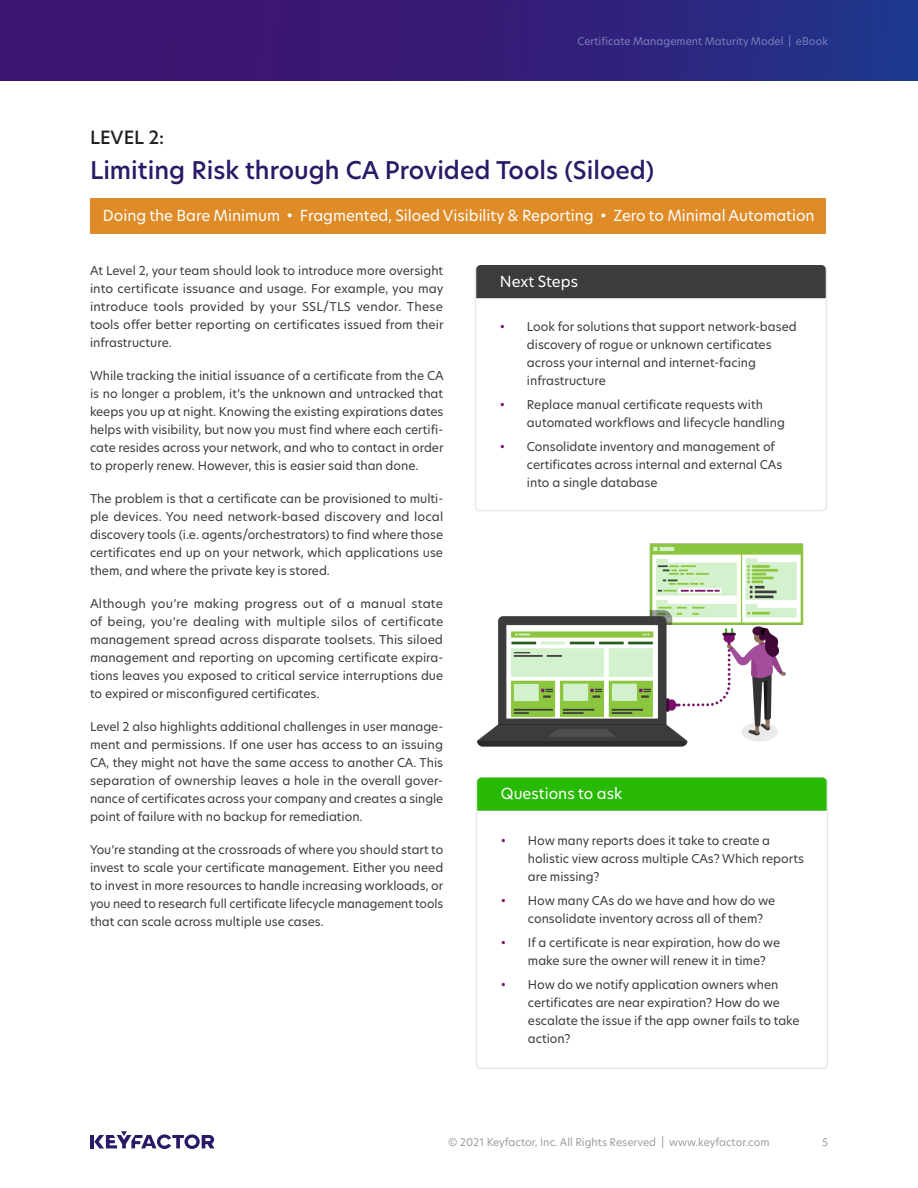
<style>
.page{position:relative;width:918px;height:1188px;background:#fff}
.page>*{position:absolute;margin:0;border:0;box-sizing:border-box;transform-origin:0 0}
.t1{font:500 24px "Hero New";color:#2a1966}
.t2{font:500 18px "Hero New";color:#231f20}
.Body_Lg{font:15px "Hero New";color:#fff}
.Body_5{font:15px "Hero New";color:#fff}
.Body_Normal{font:12px/18px "Hero New";color:#3b3c3c}
.t3{font:10.5px "Hero New";color:#9e9e9e}
.t4{font:10.5px "Hero New";color:#797dbc}
.s1{color:#7d0f6e}
</style>
<div class="page">
<div style="left:0;top:0;width:918px;height:81px;background:linear-gradient(to right,#420c6b,#233188)"></div>
<hr style="left:90px;top:1135px;width:4px;height:13px;background:#2a1966">
<svg style="left:94px;top:1131px;width:121px;height:18px"></svg>
<div style="left:90px;top:198px;width:736px;height:36px;background:#df8b27"></div>
<div style="left:476px;top:777px;width:352px;height:292px;border:2px solid #e8e8e9;border-radius:4px"></div>
<div style="left:477px;top:777px;width:350px;height:34px;background:#28b905"></div>
<img style="left:477px;top:543px;width:327px;height:204px">
<div style="left:475px;top:265px;width:352px;height:246px;border:2px solid #e8e8e9;border-radius:4px"></div>
<div style="left:476px;top:265px;width:350px;height:33px;background:#3c3c3c"></div>
<p class="t4" style="left:577px;top:34px;width:252px">Certificate Management Maturity Model | eBook</p>
<h5 class="t2" style="left:90px;top:126px;width:76px">LEVEL 2:</h5>
<h2 class="t1" style="left:90px;top:154px;width:566px">Limiting Risk through CA Provided Tools (Siloed)</h2>
<p class="Body_Lg" style="left:103px;top:205px;width:713px">Doing the Bare Minimum • Fragmented, Siloed Visibility &amp; Reporting • Zero to Minimal Automation</p>
<p class="Body_Normal" style="left:90px;top:261px;width:355px;text-align:justify">At Level 2, your team should look to introduce more oversight into certificate issuance and usage. For example, you may introduce tools provided by your SSL/TLS vendor. These tools offer better reporting on certificates issued from their infrastructure.</p>
<p class="Body_Normal" style="left:90px;top:366px;width:355px;text-align:justify">While tracking the initial issuance of a certificate from the CA is no longer a problem, it’s the unknown and untracked that keeps you up at night. Knowing the existing expirations dates helps with visibility, but now you must find where each certifi&shy;cate resides across your network, and who to contact in order to properly renew. However, this is easier said than done.</p>
<p class="Body_Normal" style="left:90px;top:489px;width:355px;text-align:justify">The problem is that a certificate can be provisioned to multi&shy;ple devices. You need network-based discovery and local discovery tools (i.e. agents/orchestrators) to find where those certificates end up on your network, which applications use them, and where the private key is stored.</p>
<p class="Body_Normal" style="left:90px;top:594px;width:355px;text-align:justify">Although you’re making progress out of a manual state of being, you’re dealing with multiple silos of certificate management spread across disparate toolsets. This siloed management and reporting on upcoming certificate expira&shy;tions leaves you exposed to critical service interruptions due to expired or misconfigured certificates.</p>
<p class="Body_Normal" style="left:90px;top:717px;width:355px;text-align:justify">Level 2 also highlights additional challenges in user manage&shy;ment and permissions. If one user has access to an issuing CA, they might not have the same access to another CA. This separation of ownership leaves a hole in the overall gover&shy;nance of certificates across your company and creates a single point of failure with no backup for remediation.</p>
<p class="Body_Normal" style="left:90px;top:840px;width:355px;text-align:justify">You’re standing at the crossroads of where you should start to invest to scale your certificate management. Either you need to invest in more resources to handle increasing workloads, or you need to research full certificate lifecycle management tools that can scale across multiple use cases.</p>
<p class="Body_Normal" style="left:528px;top:831px;width:278px;text-indent:-27px"><span class="s1">•</span> How many reports does it take to create a holistic view across multiple CAs? Which reports are missing?</p>
<p class="Body_5" style="left:500px;top:271px;width:80px">Next Steps</p>
<p class="Body_Normal" style="left:527px;top:318px;width:271px;text-indent:-27px"><span class="s1">•</span> Look for solutions that support network-based discovery of rogue or unknown certificates across your internal and internet-facing infrastructure</p>
<p class="Body_Normal" style="left:527px;top:396px;width:259px;text-indent:-27px"><span class="s1">•</span> Replace manual certificate requests with automated workflows and lifecycle handling</p>
<p class="Body_Normal" style="left:527px;top:438px;width:257px;text-indent:-27px"><span class="s1">•</span> Consolidate inventory and management of certificates across internal and external CAs into a single database</p>
<p class="Body_5" style="left:501px;top:783px;width:123px">Questions to ask</p>
<p class="Body_Normal" style="left:528px;top:891px;width:249px;text-indent:-27px"><span class="s1">•</span> How many CAs do we have and how do we consolidate inventory across all of them?</p>
<p class="Body_Normal" style="left:528px;top:933px;width:254px;text-indent:-27px"><span class="s1">•</span> If a certificate is near expiration, how do we make sure the owner will renew it in time?</p>
<p class="Body_Normal" style="left:528px;top:975px;width:273px;text-indent:-27px"><span class="s1">•</span> How do we notify application owners when certificates are near expiration? How do we escalate the issue if the app owner fails to take action?</p>
<p class="t3" style="left:448px;top:1135px;width:323px">© 2021 Keyfactor, Inc. All Rights Reserved | www.keyfactor.com</p>
<p class="t3" style="left:822px;top:1135px;width:7px">5</p>
</div>
